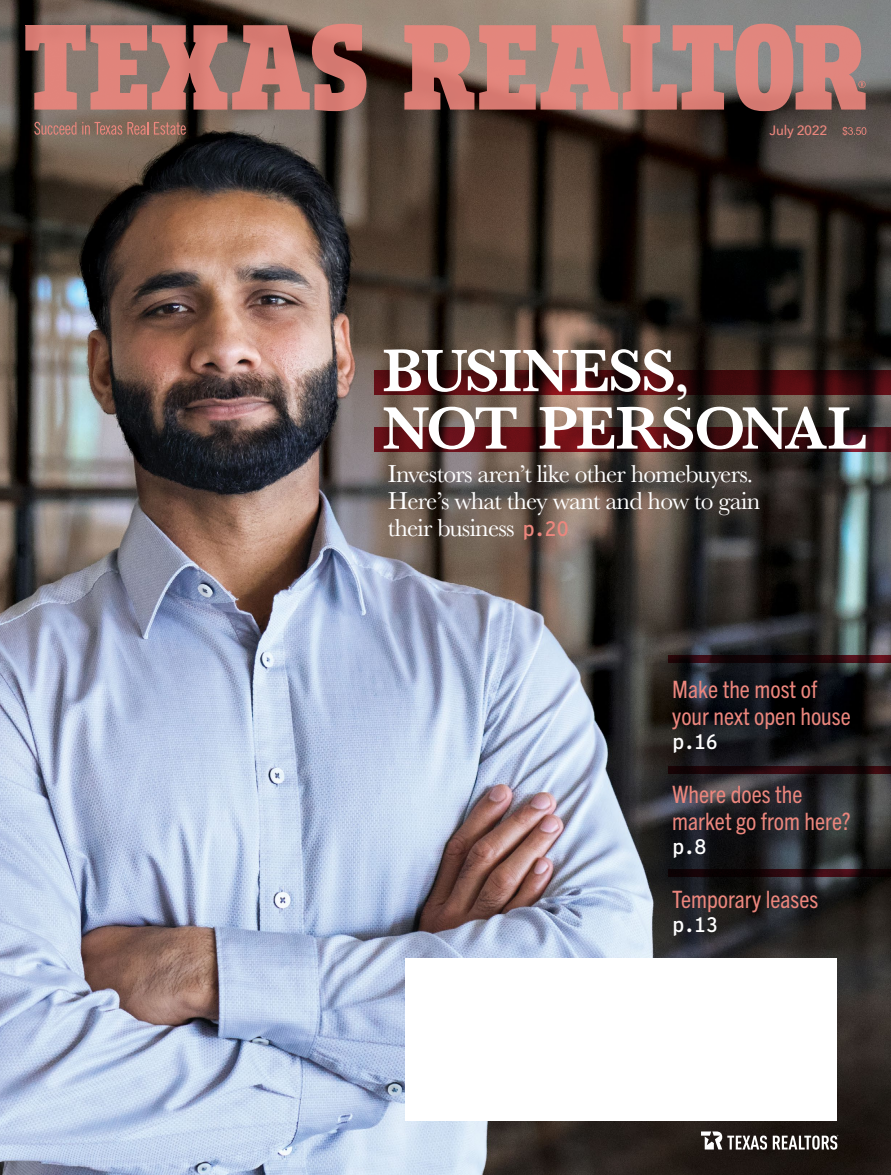
<style>
.page{position:relative;width:891px;height:1175px;background:#fff}
.page>*{position:absolute;margin:0;border:0;box-sizing:border-box;transform-origin:0 0}
.t1{font:600 62.25px/57.4px "Baskerville";letter-spacing:-.035em;color:#fff}
.t2{font:25.5px/27px "Baskerville";letter-spacing:-.03em;color:#fff}
.t3{font:condensed 24px/27px "Trade Gothic Next LT Pro";color:#ec867d}
.t4{font:21px "Interstate Mono";color:#fff}
.t5{font:500 13.5px "Avenir Next";letter-spacing:-.02em;color:#ec867d}
.s1{font-size:48.75px}
.s2{font-family:"Interstate Mono";font-size:21px;color:#ec867d}
</style>
<div class="page">
<img style="left:0;top:0;width:891px;height:1174px">
<svg style="left:374px;top:370px;width:517px;height:25px;background:#41090c"></svg>
<svg style="left:374px;top:427px;width:517px;height:25px;background:#480b10"></svg>
<svg style="left:668px;top:765px;width:223px;height:8px;background:#20090d"></svg>
<svg style="left:668px;top:655px;width:223px;height:7px;background:#23060b"></svg>
<svg style="left:668px;top:868px;width:223px;height:8px;background:#1d090d"></svg>
<svg style="left:34px;top:122px;width:114px;height:13px"></svg>
<svg style="left:154px;top:122px;width:32px;height:13px"></svg>
<svg style="left:843px;top:126px;width:23px;height:10px"></svg>
<div style="left:405px;top:958px;width:432px;height:162px;background:#fff"></div>
<svg style="left:701px;top:1131px;width:66px;height:18px"></svg>
<svg style="left:773px;top:1134px;width:65px;height:15px"></svg>
<svg style="left:404px;top:24px;width:463px;height:87px;background:#be7f77"></svg>
<svg style="left:25px;top:24px;width:342px;height:87px;background:#af7169"></svg>
<p class="t5" style="left:770px;top:118px;width:60px">July 2022</p>
<h1 class="t1" style="left:382px;top:342px;width:487px">BUSINESS<span class="s1">,<br></span>NOT PERSONAL</h1>
<p class="t2" style="left:388px;top:460px;width:374px">Investors aren’t like other homebuyers.<br>Here’s what they want and how to gain their business <span class="s2">p.20</span></p>
<p class="t3" style="left:672px;top:674px;width:180px">Make the most of your next open house</p>
<p class="t4" style="left:672px;top:728px;width:47px">p.16</p>
<p class="t3" style="left:672px;top:779px;width:180px">Where does the market go from here?</p>
<p class="t4" style="left:672px;top:833px;width:36px">p.8</p>
<p class="t3" style="left:672px;top:884px;width:148px">Temporary leases</p>
<p class="t4" style="left:672px;top:911px;width:48px">p.13</p>
</div>
